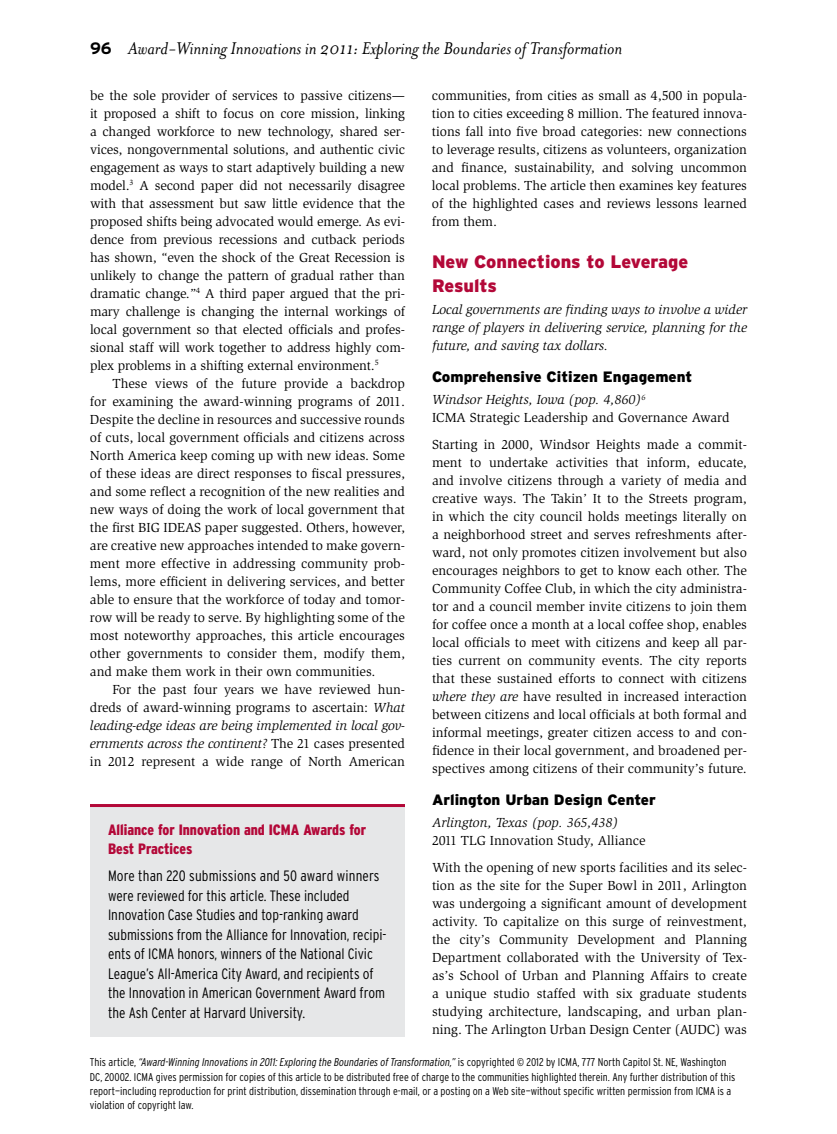
<style>
.page{position:relative;width:837px;height:1134px;background:#fff}
.page>*{position:absolute;margin:0;border:0;box-sizing:border-box;transform-origin:0 0}
.t1{font:italic 19.5px "Mrs Eaves OT";color:#000}
.t2{font:900 18px/24px "Interstate";color:#b30838}
.t3{font:300 condensed 15px/19.5px "Interstate";color:#000}
.t4{font:900 15px "Interstate";color:#000}
.t5{font:900 condensed 15px/19.5px "Interstate";color:#b30838}
.t6{font:13.5px/18px "Slimbach Std";color:#000;text-align:justify}
.t7{font:italic 13.5px/18px "Slimbach Std";color:#000;text-align:justify}
.t8{font:300 condensed 11.25px/14.2px "Interstate";color:#000}
.s1{font-family:"Interstate";font-weight:700;font-style:normal;font-size:16.5px}
.s2{font-style:italic}
</style>
<div class="page">
<div style="left:90px;top:805px;width:315px;height:232px;background:#e6e7e8"></div>
<hr style="left:90px;top:804px;width:315px;height:3px;background:#b30838">
<h1 class="t1" style="left:90px;top:37px;width:534px"><span class="s1">96</span> Award-Winning Innovations in 2011: Exploring the Boundaries of Transformation</h1>
<p class="t6" style="left:90px;top:86px;width:317px">be the sole provider of services to passive citizens— it proposed a shift to focus on core mission, linking a changed workforce to new technology, shared ser&shy;vices, nongovernmental solutions, and authentic civic engagement as ways to start adaptively building a new model.<sup>3</sup> A second paper did not necessarily disagree with that assessment but saw little evidence that the proposed shifts being advocated would emerge. As evi&shy;dence from previous recessions and cutback periods has shown, “even the shock of the Great Recession is unlikely to change the pattern of gradual rather than dramatic change.”<sup>4</sup> A third paper argued that the pri&shy;mary challenge is changing the internal workings of local government so that elected officials and profes&shy;sional staff will work together to address highly com&shy;plex problems in a shifting external environment.<sup>5</sup></p>
<p class="t6" style="left:90px;top:374px;width:317px;text-indent:23px">These views of the future provide a backdrop for examining the award-winning programs of 2011.<br>Despite the decline in resources and successive rounds of cuts, local government officials and citizens across North America keep coming up with new ideas. Some of these ideas are direct responses to fiscal pressures, and some reflect a recognition of the new realities and new ways of doing the work of local government that the first BIG IDEAS paper suggested. Others, however, are creative new approaches intended to make govern&shy;ment more effective in addressing community prob&shy;lems, more efficient in delivering services, and better able to ensure that the workforce of today and tomor&shy;row will be ready to serve. By highlighting some of the most noteworthy approaches, this article encourages other governments to consider them, modify them, and make them work in their own communities.</p>
<p class="t6" style="left:90px;top:680px;width:317px;text-indent:23px">For the past four years we have reviewed hun&shy;dreds of award-winning programs to ascertain: <span class="s2">What leading-edge ideas are being implemented in local gov&shy;ernments across the continent?</span> The 21 cases presented in 2012 represent a wide range of North American</p>
<p class="t6" style="left:432px;top:86px;width:317px">communities, from cities as small as 4,500 in popula&shy;tion to cities exceeding 8 million. The featured innova&shy;tions fall into five broad categories: new connections to leverage results, citizens as volunteers, organization and finance, sustainability, and solving uncommon local problems. The article then examines key features of the highlighted cases and reviews lessons learned from them.</p>
<h2 class="t2" style="left:432px;top:249px;width:258px">New Connections to Leverage<br>Results</h2>
<p class="t7" style="left:432px;top:301px;width:317px">Local governments are finding ways to involve a wider range of players in delivering service, planning for the future, and saving tax dollars.</p>
<p class="t4" style="left:432px;top:367px;width:262px">Comprehensive Citizen Engagement</p>
<p class="t6" style="left:432px;top:391px;width:299px"><span class="s2">Windsor Heights, Iowa (pop. 4,860)</span><sup>6<br></sup>ICMA Strategic Leadership and Governance Award</p>
<p class="t6" style="left:432px;top:436px;width:317px">Starting in 2000, Windsor Heights made a commit&shy;ment to undertake activities that inform, educate, and involve citizens through a variety of media and creative ways. The Takin’ It to the Streets program, in which the city council holds meetings literally on a neighborhood street and serves refreshments after&shy;ward, not only promotes citizen involvement but also encourages neighbors to get to know each other. The Community Coffee Club, in which the city administra&shy;tor and a council member invite citizens to join them for coffee once a month at a local coffee shop, enables local officials to meet with citizens and keep all par&shy;ties current on community events. The city reports that these sustained efforts to connect with citizens <span class="s2">where they are</span> have resulted in increased interaction between citizens and local officials at both formal and informal meetings, greater citizen access to and con&shy;fidence in their local government, and broadened per&shy;spectives among citizens of their community’s future.</p>
<p class="t4" style="left:432px;top:790px;width:225px">Arlington Urban Design Center</p>
<p class="t7" style="left:432px;top:814px;width:188px">Arlington, Texas (pop. 365,438)</p>
<p class="t6" style="left:432px;top:827px;width:317px;line-height:27px">2011 TLG Innovation Study, Alliance<br>With the opening of new sports facilities and its selec-</p>
<p class="t6" style="left:432px;top:877px;width:317px">tion as the site for the Super Bowl in 2011, Arlington was undergoing a significant amount of development activity. To capitalize on this surge of reinvestment, the city’s Community Development and Planning Department collaborated with the University of Tex&shy;as’s School of Urban and Planning Affairs to create a unique studio staffed with six graduate students studying architecture, landscaping, and urban plan&shy;ning. The Arlington Urban Design Center (AUDC) was</p>
<p class="t5" style="left:108px;top:820px;width:260px">Alliance for Innovation and ICMA Awards for<br>Best Practices</p>
<p class="t3" style="left:108px;top:866px;width:280px">More than 220 submissions and 50 award winners were reviewed for this article. These included Innovation Case Studies and top-ranking award submissions from the Alliance for Innovation, recipi&shy;ents of ICMA honors, winners of the National Civic League’s All-America City Award, and recipients of the Innovation in American Government Award from the Ash Center at Harvard University.</p>
<p class="t8" style="left:90px;top:1055px;width:647px">This article, <span class="s2">“Award-Winning Innovations in 2011: Exploring the Boundaries of Transformation,”</span> is copyrighted © 2012 by ICMA, 777 North Capitol St. NE, Washington DC, 20002. ICMA gives permission for copies of this article to be distributed free of charge to the communities highlighted therein. Any further distribution of this report—including reproduction for print distribution, dissemination through e-mail, or a posting on a Web site—without specific written permission from ICMA is a violation of copyright law.</p>
</div>
